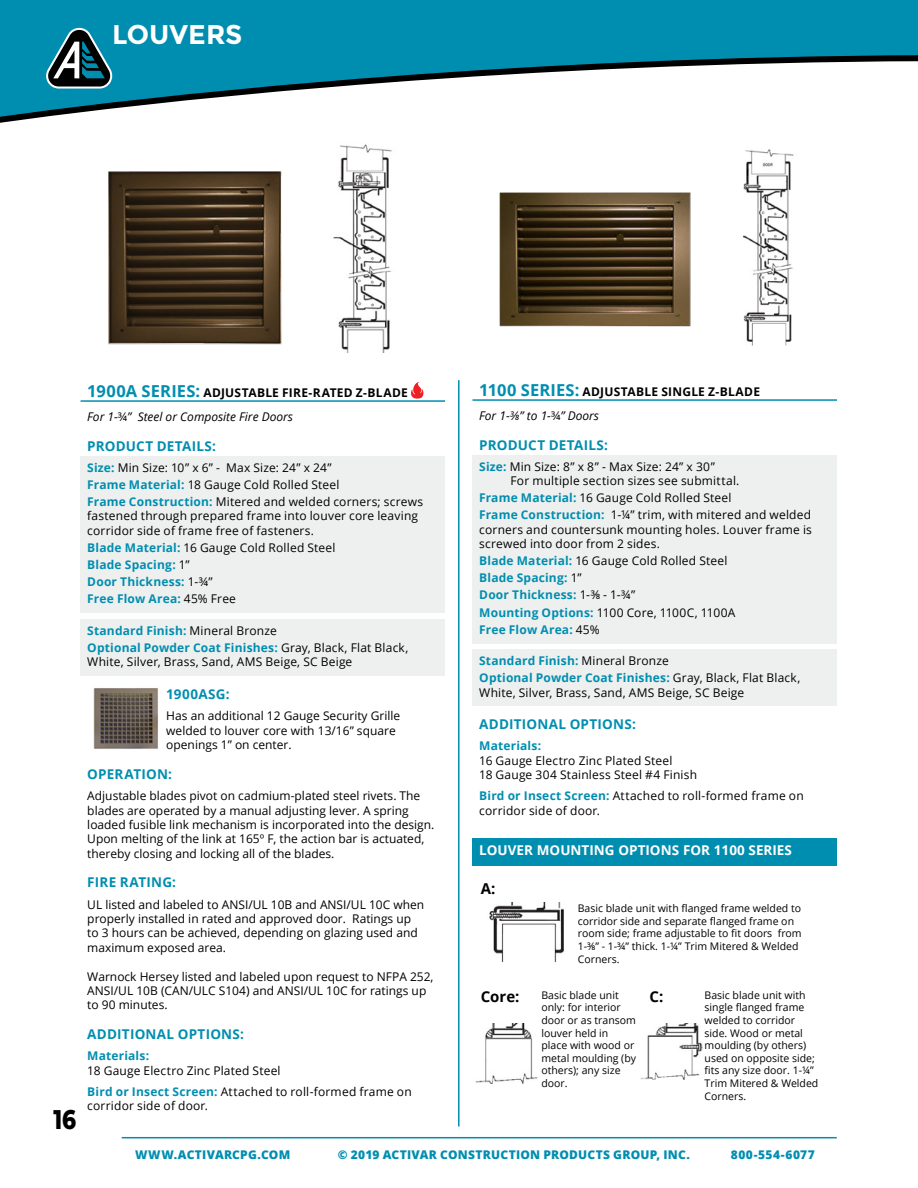
<style>
.page{position:relative;width:918px;height:1188px;background:#fff}
.page>*{position:absolute;margin:0;border:0;box-sizing:border-box;transform-origin:0 0}
.t1{font:700 27px "Montserrat";color:#fff}
.t2{font:800 27px "Montserrat";color:#000;scale:.8 1}
.t3{font:700 15px "Open Sans";color:#000}
.t4{font:700 13.5px "Open Sans";letter-spacing:.015em;color:#008eb0}
.t5{font:700 13.5px "Open Sans";color:#fff}
.t6{font:12px/14.4px "Open Sans";color:#000}
.t7{font:700 12px/17.1px "Open Sans";letter-spacing:.015em;color:#008eb0}
.t8{font:800 12px "Open Sans";letter-spacing:.02em;color:#008eb0}
.t9{font:italic 12px/23.9px "Open Sans";color:#000}
.t10{font:700 12px/23.9px "Open Sans";letter-spacing:.02em;color:#000}
.t11{font:10.5px/12.6px "Open Sans";color:#000}
.s1{font-weight:700;font-style:normal;font-size:16.5px;color:#008eb0}
.s2{font-weight:700;font-style:normal}
.s3{font-style:normal}
.s4{font-weight:700;color:#008eb0}
.s5{font-weight:400;color:#000}
.s6{font-size:16.5px;color:#008eb0}
.s7{font-weight:400;font-style:italic}
.s8{font-weight:400}
</style>
<div class="page">
<svg style="left:0;top:0;width:918px;height:119px;fill:#008eb0"></svg>
<hr style="left:122px;top:1137px;width:715px;height:1px;background:#008eb0">
<svg style="left:45px;top:28px;width:68px;height:61px;background:#2f6977"></svg>
<img style="left:743px;top:149px;width:51px;height:197px">
<img style="left:499px;top:192px;width:192px;height:135px">
<hr style="left:472px;top:399px;width:365px;height:2px;background:#008eb0">
<div style="left:472px;top:455px;width:365px;height:40px;background:#eeefef"></div>
<div style="left:472px;top:486px;width:365px;height:26px;background:#eeefef"></div>
<div style="left:472px;top:503px;width:365px;height:55px;background:#eeefef"></div>
<div style="left:472px;top:549px;width:365px;height:26px;background:#eeefef"></div>
<div style="left:472px;top:566px;width:365px;height:26px;background:#eeefef"></div>
<div style="left:472px;top:584px;width:365px;height:25px;background:#eeefef"></div>
<div style="left:472px;top:601px;width:365px;height:25px;background:#eeefef"></div>
<div style="left:472px;top:618px;width:365px;height:25px;background:#eeefef"></div>
<div style="left:472px;top:649px;width:365px;height:26px;background:#eeefef"></div>
<div style="left:472px;top:666px;width:365px;height:40px;background:#eeefef"></div>
<div style="left:472px;top:838px;width:365px;height:27px;background:#008eb0"></div>
<hr style="left:81px;top:400px;width:364px;height:2px;background:#008eb0">
<svg style="left:411px;top:382px;width:12px;height:17px"></svg>
<div style="left:81px;top:456px;width:364px;height:25px;background:#eeefef"></div>
<div style="left:81px;top:473px;width:364px;height:26px;background:#eeefef"></div>
<div style="left:81px;top:490px;width:364px;height:54px;background:#eeefef"></div>
<div style="left:81px;top:536px;width:364px;height:26px;background:#eeefef"></div>
<div style="left:81px;top:553px;width:364px;height:26px;background:#eeefef"></div>
<div style="left:81px;top:570px;width:364px;height:26px;background:#eeefef"></div>
<div style="left:81px;top:587px;width:364px;height:26px;background:#eeefef"></div>
<div style="left:81px;top:619px;width:364px;height:25px;background:#eeefef"></div>
<div style="left:81px;top:636px;width:364px;height:40px;background:#eeefef"></div>
<img style="left:93px;top:688px;width:65px;height:61px">
<img style="left:333px;top:144px;width:59px;height:209px">
<img style="left:108px;top:171px;width:174px;height:174px">
<img style="left:489px;top:902px;width:75px;height:60px">
<img style="left:476px;top:1023px;width:62px;height:60px">
<img style="left:640px;top:1023px;width:63px;height:56px">
<hr style="left:458px;top:380px;width:2px;height:747px;background:#008eb0">
<h1 class="t1" style="left:112px;top:18px;width:132px">LOUVERS</h1>
<h1 class="t2" style="left:53px;top:1100px;width:30px">16</h1>
<p class="t9" style="left:87px;top:380px;width:322px"><span class="s1">1900A SERIES:</span> <span class="s2">ADJUSTABLE FIRE-RATED Z-BLADE<br></span>For 1-<span class="s3">¾</span>” Steel or Composite Fire Doors</p>
<p class="t4" style="left:87px;top:436px;width:130px">PRODUCT DETAILS:</p>
<p class="t6" style="left:87px;top:459px;width:337px;line-height:17.1px"><span class="s4">Size:</span> Min Size: 10” x 6” - Max Size: 24” x 24”<br><span class="s4">Frame Material:</span> 18 Gauge Cold Rolled Steel<br><span class="s4">Frame Construction:</span> Mitered and welded corners; screws</p>
<p class="t6" style="left:87px;top:509px;width:332px">fastened through prepared frame into louver core leaving corridor side of frame free of fasteners.</p>
<p class="t7" style="left:87px;top:539px;width:250px">Blade Material: <span class="s5">16 Gauge Cold Rolled Steel<br></span>Blade Spacing: <span class="s5">1”<br></span>Door Thickness: <span class="s5">1-¾”<br></span>Free Flow Area: <span class="s5">45% Free</span></p>
<p class="t7" style="left:87px;top:621px;width:323px">Standard Finish: <span class="s5">Mineral Bronze<br></span>Optional Powder Coat Finishes: <span class="s5">Gray, Black, Flat Black,</span></p>
<p class="t6" style="left:87px;top:654px;width:267px">White, Silver, Brass, Sand, AMS Beige, SC Beige</p>
<p class="t4" style="left:166px;top:685px;width:65px">1900ASG:</p>
<p class="t6" style="left:166px;top:709px;width:235px">Has an additional 12 Gauge Security Grille welded to louver core with 13/16” square openings 1” on center.</p>
<p class="t4" style="left:87px;top:765px;width:86px">OPERATION:</p>
<p class="t6" style="left:87px;top:788px;width:349px">Adjustable blades pivot on cadmium-plated steel rivets. The blades are operated by a manual adjusting lever. A spring loaded fusible link mechanism is incorporated into the design.<br>Upon melting of the link at 165º F, the action bar is actuated, thereby closing and locking all of the blades.</p>
<p class="t4" style="left:87px;top:873px;width:90px">FIRE RATING:</p>
<p class="t6" style="left:87px;top:897px;width:338px">UL listed and labeled to ANSI/UL 10B and ANSI/UL 10C when properly installed in rated and approved door. Ratings up to 3 hours can be achieved, depending on glazing used and maximum exposed area.</p>
<p class="t6" style="left:87px;top:969px;width:348px">Warnock Hersey listed and labeled upon request to NFPA 252,<br>ANSI/UL 10B (CAN/ULC S104) and ANSI/UL 10C for ratings up to 90 minutes.</p>
<p class="t4" style="left:87px;top:1025px;width:158px">ADDITIONAL OPTIONS:</p>
<p class="t7" style="left:87px;top:1047px;width:63px">Materials:</p>
<p class="t6" style="left:87px;top:1059px;width:326px;line-height:21.1px">18 Gauge Electro Zinc Plated Steel<br><span class="s4">Bird or Insect Screen:</span> Attached to roll-formed frame on</p>
<p class="t6" style="left:87px;top:1098px;width:122px">corridor side of door.</p>
<p class="t10" style="left:479px;top:380px;width:282px"><span class="s6">1100 SERIES:</span> ADJUSTABLE SINGLE Z-BLADE<br><span class="s7">For 1-⅜” to 1-</span><span class="s8">¾</span><span class="s7">” Doors</span></p>
<p class="t4" style="left:479px;top:435px;width:130px">PRODUCT DETAILS:</p>
<p class="t6" style="left:510px;top:459px;width:231px;text-indent:-31px"><span class="s4">Size:</span> Min Size: 8” x 8” - Max Size: 24” x 30”<br>For multiple section sizes see submittal.</p>
<p class="t6" style="left:479px;top:489px;width:333px;line-height:17.1px"><span class="s4">Frame Material:</span> 16 Gauge Cold Rolled Steel<br><span class="s4">Frame Construction:</span> 1-¼” trim, with mitered and welded</p>
<p class="t6" style="left:479px;top:522px;width:334px">corners and countersunk mounting holes. Louver frame is screwed into door from 2 sides.</p>
<p class="t7" style="left:479px;top:552px;width:258px">Blade Material: <span class="s5">16 Gauge Cold Rolled Steel<br></span>Blade Spacing: <span class="s5">1”<br></span>Door Thickness: <span class="s5">1-⅜ - 1-¾”<br></span>Mounting Options: <span class="s5">1100 Core, 1100C, 1100A<br></span>Free Flow Area: <span class="s5">45%</span></p>
<p class="t7" style="left:479px;top:652px;width:323px">Standard Finish: <span class="s5">Mineral Bronze<br></span>Optional Powder Coat Finishes: <span class="s5">Gray, Black, Flat Black,</span></p>
<p class="t6" style="left:479px;top:685px;width:267px">White, Silver, Brass, Sand, AMS Beige, SC Beige</p>
<p class="t4" style="left:479px;top:715px;width:158px">ADDITIONAL OPTIONS:</p>
<p class="t7" style="left:479px;top:737px;width:63px">Materials:</p>
<p class="t6" style="left:479px;top:753px;width:219px">16 Gauge Electro Zinc Plated Steel<br>18 Gauge 304 Stainless Steel #4 Finish</p>
<p class="t6" style="left:479px;top:788px;width:326px"><span class="s4">Bird or Insect Screen:</span> Attached to roll-formed frame on corridor side of door.</p>
<p class="t5" style="left:479px;top:841px;width:314px">LOUVER MOUNTING OPTIONS FOR 1100 SERIES</p>
<p class="t3" style="left:481px;top:878px;width:16px">A:</p>
<p class="t11" style="left:578px;top:902px;width:225px">Basic blade unit with flanged frame welded to corridor side and separate flanged frame on room side; frame adjustable to fit doors from 1-⅜” - 1-¾” thick. 1-¼” Trim Mitered &amp; Welded Corners.</p>
<p class="t3" style="left:481px;top:986px;width:40px">Core:</p>
<p class="t11" style="left:542px;top:988px;width:96px">Basic blade unit only: for interior door or as transom louver held in place with wood or metal moulding (by others); any size door.</p>
<p class="t3" style="left:650px;top:986px;width:15px">C:</p>
<p class="t11" style="left:705px;top:988px;width:115px">Basic blade unit with single flanged frame welded to corridor side. Wood or metal moulding (by others) used on opposite side; fits any size door. 1-¼”<br>Trim Mitered &amp; Welded<br>Corners.</p>
<p class="t8" style="left:135px;top:1145px;width:157px">WWW.ACTIVARCPG.COM</p>
<p class="t8" style="left:338px;top:1145px;width:354px">© 2019 ACTIVAR CONSTRUCTION PRODUCTS GROUP, INC.</p>
<p class="t8" style="left:731px;top:1145px;width:85px">800-554-6077</p>
</div>
